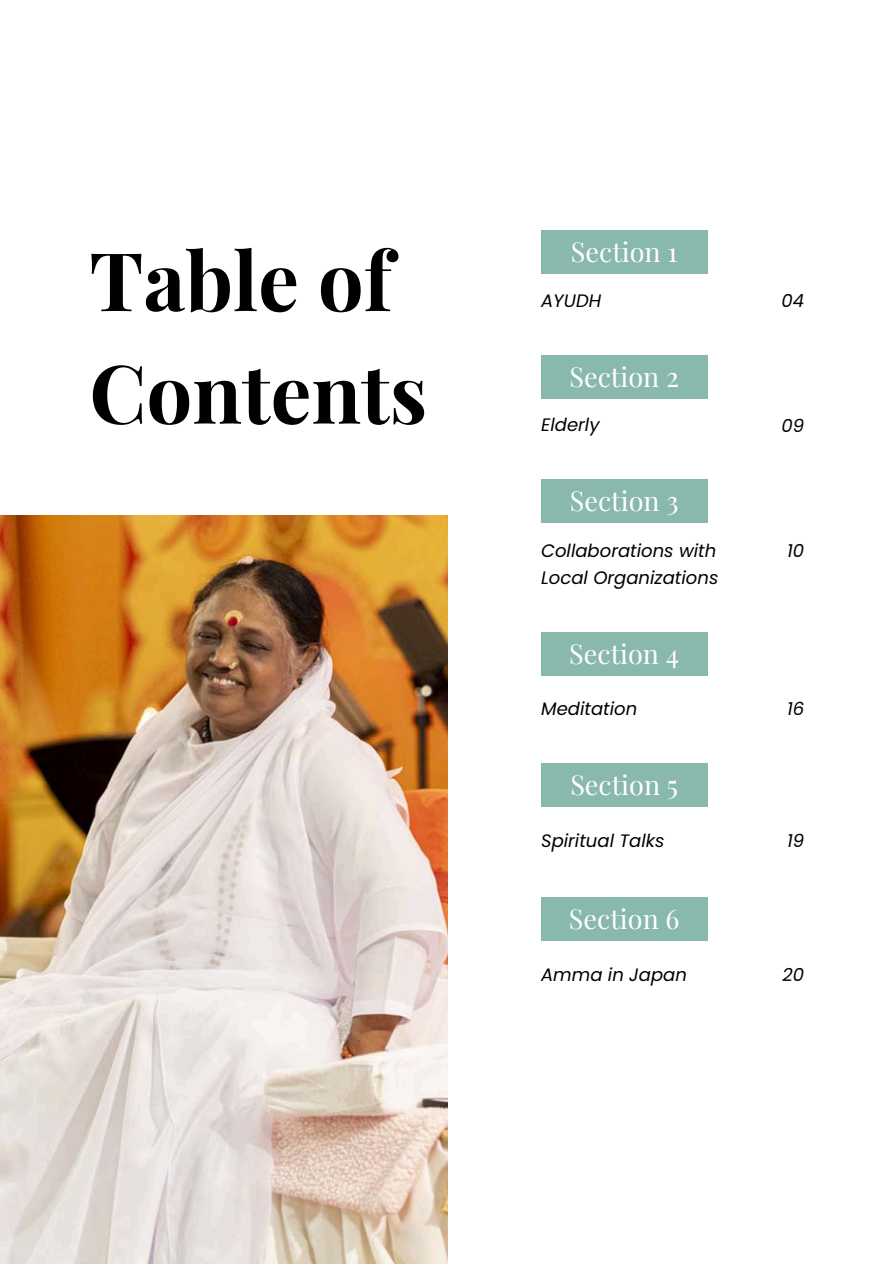
<style>
.page{position:relative;width:894px;height:1264px;background:#fff}
.page>*{position:absolute;margin:0;border:0;box-sizing:border-box;transform-origin:0 0}
.t1{font:700 81px/112.5px "Playfair Display";color:#000}
.t2{font:27px "Playfair Display";color:#fff}
.t3{font:italic 18px "Poppins";color:#000}
</style>
<div class="page">
<div style="left:541px;top:230px;width:166px;height:44px;background:#89b8ad"></div>
<div style="left:541px;top:355px;width:166px;height:44px;background:#89b8ad"></div>
<div style="left:541px;top:479px;width:166px;height:43px;background:#89b8ad"></div>
<div style="left:541px;top:632px;width:166px;height:44px;background:#89b8ad"></div>
<div style="left:541px;top:763px;width:166px;height:44px;background:#89b8ad"></div>
<div style="left:541px;top:897px;width:166px;height:44px;background:#89b8ad"></div>
<img style="left:0;top:515px;width:447px;height:748px">
<p class="t1" style="left:89px;top:221px;width:339px">Table of<br>Contents</p>
<h1 class="t2" style="left:570px;top:233px;width:108px">Section 1</h1>
<p class="t3" style="left:541px;top:288px;width:61px">AYUDH</p>
<h2 class="t3" style="left:781px;top:288px;width:24px">04</h2>
<h2 class="t2" style="left:569px;top:358px;width:111px">Section 2</h2>
<p class="t3" style="left:541px;top:412px;width:60px">Elderly</p>
<p class="t3" style="left:781px;top:413px;width:24px">09</p>
<h3 class="t2" style="left:569px;top:481px;width:110px">Section 3</h3>
<h2 class="t3" style="left:541px;top:538px;width:177px">Collaborations with</h2>
<p class="t3" style="left:541px;top:565px;width:179px">Local Organizations</p>
<p class="t3" style="left:787px;top:538px;width:19px">10</p>
<p class="t2" style="left:569px;top:634px;width:111px">Section 4</p>
<h2 class="t3" style="left:541px;top:696px;width:97px">Meditation</h2>
<p class="t3" style="left:786px;top:696px;width:19px">16</p>
<p class="t2" style="left:570px;top:766px;width:109px">Section 5</p>
<h2 class="t3" style="left:541px;top:827px;width:125px">Spiritual Talks</h2>
<p class="t3" style="left:787px;top:827px;width:19px">19</p>
<p class="t2" style="left:568px;top:900px;width:112px">Section 6</p>
<p class="t3" style="left:541px;top:961px;width:147px">Amma in Japan</p>
<h2 class="t3" style="left:782px;top:961px;width:23px">20</h2>
</div>
